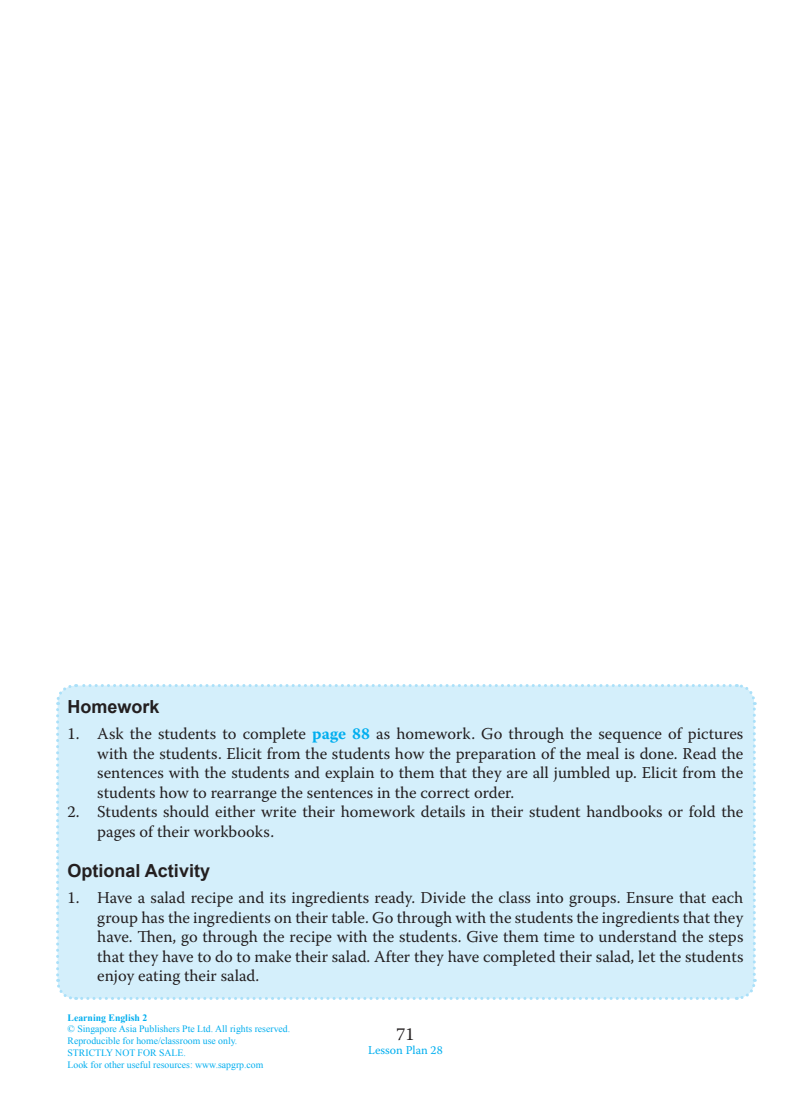
<style>
.page{position:relative;width:811px;height:1108px;background:#fff}
.page>*{position:absolute;margin:0;border:0;box-sizing:border-box;transform-origin:0 0}
.t1{font:700 18px "Arial";color:#231f20}
.t2{font:18px "Warnock Pro";color:#231f20}
.t3{font:16.5px/19.5px "Warnock Pro";color:#231f20;text-align:justify}
.t4{font:12px "Warnock Pro";color:#00aeef}
.t5{font:9.75px/11.7px "Times New Roman";color:#00aeef}
.t6{font:700 9.75px "Times New Roman";color:#00aeef}
.s1{font-weight:700;color:#00aeef}
</style>
<div class="page">
<div style="left:56px;top:684px;width:701px;height:316px;background:#d4effb"></div>
<p class="t1" style="left:67px;top:696px;width:94px">Homework</p>
<p class="t3" style="left:97px;top:723px;width:647px;text-indent:-30px">1 . Ask the students to complete <span class="s1">page 88</span> as homework. Go through the sequence of pictures with the students. Elicit from the students how the preparation of the meal is done. Read the sentences with the students and explain to them that they are all jumbled up. Elicit from the students how to rearrange the sentences in the correct order.</p>
<p class="t3" style="left:97px;top:801px;width:647px;text-indent:-30px">2. Students should either write their homework details in their student handbooks or fold the pages of their workbooks.</p>
<p class="t1" style="left:67px;top:860px;width:144px">Optional Activity</p>
<p class="t3" style="left:97px;top:887px;width:647px;text-indent:-30px">1 . Have a salad recipe and its ingredients ready. Divide the class into groups. Ensure that each group has the ingredients on their table. Go through with the students the ingredients that they have. Then, go through the recipe with the students. Give them time to understand the steps that they have to do to make their salad. After they have completed their salad, let the students enjoy eating their salad.</p>
<p class="t6" style="left:67px;top:1011px;width:81px">Learning English 2</p>
<p class="t5" style="left:67px;top:1022px;width:224px">© Singapore Asia Publishers Pte Ltd. All rights reserved.<br>Reproducible for home/classroom use only.<br>STRICTLY NOT FOR SALE.<br>Look for other useful resources: www.sapgrp.com</p>
<p class="t2" style="left:396px;top:1023px;width:15px">71</p>
<p class="t4" style="left:368px;top:1042px;width:73px">Lesson Plan 28</p>
</div>
